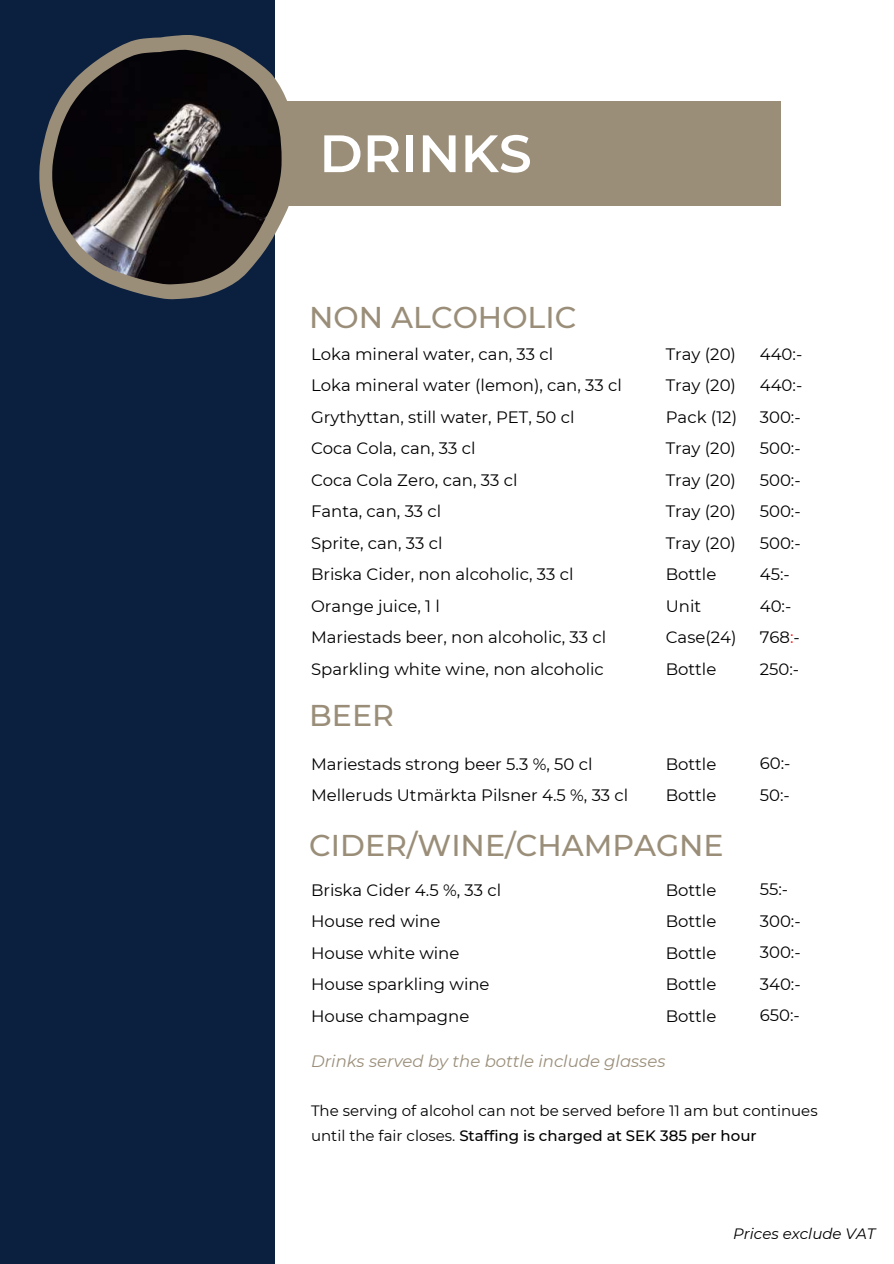
<style>
.page{position:relative;width:894px;height:1264px;background:#fff}
.page>*{position:absolute;margin:0;border:0;box-sizing:border-box;transform-origin:0 0}
.t1{font:600 52.5px "Montserrat";color:#fff}
.t2{font:500 30px "Montserrat";color:#9a8e79}
.t3{font:16.5px/31.5px "Montserrat";color:#000}
.t4{font:italic 16.5px "Montserrat";color:#9a8e79}
.t5{font:15px/24.8px "Montserrat";color:#000}
.t6{font:italic 15px "Montserrat";color:#000}
.s1{color:#ff1616}
.s2{font-weight:500}
</style>
<div class="page">
<div style="left:0;top:0;width:275px;height:1263px;background:#0b1f3f"></div>
<div style="left:129px;top:101px;width:652px;height:105px;background:#9a8e79"></div>
<svg style="left:39px;top:35px;width:250px;height:264px"></svg>
<img style="left:52px;top:50px;width:229px;height:234px">
<h1 class="t1" style="left:319px;top:116px;width:214px">DRINKS</h1>
<h2 class="t2" style="left:309px;top:296px;width:268px">NON ALCOHOLIC</h2>
<p class="t3" style="left:311px;top:337px;width:312px">Loka mineral water, can, 33 cl<br>Loka mineral water (lemon), can, 33 cl<br>Grythyttan, still water, PET, 50 cl<br>Coca Cola, can, 33 cl<br>Coca Cola Zero, can, 33 cl<br>Fanta, can, 33 cl<br>Sprite, can, 33 cl<br>Briska Cider, non alcoholic, 33 cl<br>Orange juice, 1 l<br>Mariestads beer, non alcoholic, 33 cl<br>Sparkling white wine, non alcoholic</p>
<h2 class="t2" style="left:309px;top:694px;width:86px">BEER</h2>
<p class="t3" style="left:311px;top:747px;width:319px">Mariestads strong beer 5.3 %, 50 cl<br>Melleruds Utmärkta Pilsner 4.5 %, 33 cl</p>
<p class="t3" style="left:665px;top:337px;width:73px">Tray (20)<br>Tray (20)<br>Pack (12)<br>Tray (20)<br>Tray (20)<br>Tray (20)<br>Tray (20)<br>Bottle<br>Unit<br>Case(24)<br>Bottle</p>
<p class="t3" style="left:665px;top:747px;width:52px">Bottle<br>Bottle</p>
<h2 class="t2" style="left:309px;top:824px;width:416px">CIDER/WINE/CHAMPAGNE</h2>
<p class="t3" style="left:311px;top:873px;width:192px">Briska Cider 4.5 %, 33 cl<br>House red wine<br>House white wine<br>House sparkling wine<br>House champagne</p>
<p class="t3" style="left:665px;top:873px;width:52px;text-align:justify">Bottle Bottle Bottle Bottle Bottle</p>
<p class="t4" style="left:311px;top:1049px;width:356px">Drinks served by the bottle include glasses</p>
<p class="t3" style="left:759px;top:337px;width:44px">440:-<br>440:-<br>300:-<br>500:-<br>500:-<br>500:-<br>500:-<br>45:-<br>40:-<br>768<span class="s1">:</span>-<br>250:-</p>
<p class="t3" style="left:759px;top:747px;width:32px">60:-<br>50:-</p>
<p class="t3" style="left:759px;top:873px;width:42px">55:-<br>300:-<br>300:-<br>340:-<br>650:-</p>
<p class="t5" style="left:311px;top:1097px;width:508px">The serving of alcohol can not be served before 11 am but continues until the fair closes. <span class="s2">Staffing is charged at SEK 385 per hour</span></p>
<p class="t6" style="left:733px;top:1223px;width:144px">Prices exclude VAT</p>
</div>
